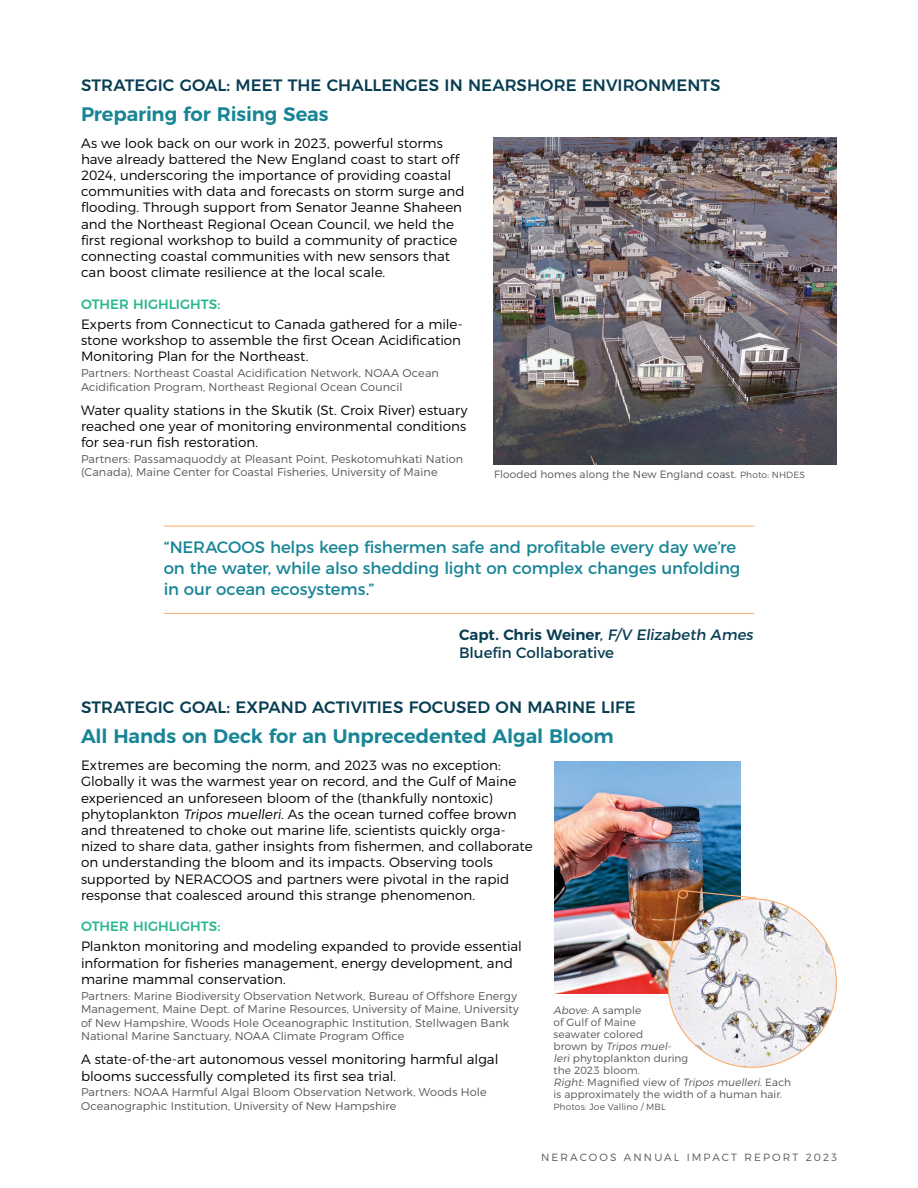
<style>
.page{position:relative;width:918px;height:1188px;background:#fff}
.page>*{position:absolute;margin:0;border:0;box-sizing:border-box;transform-origin:0 0}
.Headline_for_Goal_sections{font:600 19.5px "Montserrat";letter-spacing:-.005em;color:#188596}
.Big_Quote{font:16.5px/21px "Montserrat";letter-spacing:-.005em;color:#188596}
.Goal_Name_Heading{font:500 16.5px "Montserrat";letter-spacing:.005em;color:#083d52}
.Body_2{font:15px "Montserrat";letter-spacing:-.005em;color:#083d52}
.Goal_main_para{font:300 13.5px/16.2px "Montserrat";color:#000}
.Highlight_text{font:300 13.5px/16.2px "Montserrat";color:#000;text-align:justify}
.More_Highlights_heading{font:500 13.5px "Montserrat";color:#28b78f}
.Partner_list{font:300 11.25px/13.5px "Montserrat";letter-spacing:.01em;color:#535454}
.t1{font:300 10.5px/12px "Montserrat";letter-spacing:.01em;color:#535454}
.t2{font:300 10.5px "Montserrat";letter-spacing:.2em;color:#555656}
.t3{font:300 9px "Montserrat";letter-spacing:.01em;color:#535454}
.s1{font-size:9px}
.s2{font-weight:600}
.s3{font-style:italic}
</style>
<div class="page">
<hr style="left:164px;top:526px;width:590px;height:1px;background:#faad6e">
<hr style="left:164px;top:613px;width:590px;height:1px;background:#faad6e">
<img style="left:494px;top:137px;width:343px;height:328px">
<img style="left:554px;top:762px;width:186px;height:231px">
<img style="left:668px;top:899px;width:168px;height:168px;border-radius:84px">
<img style="left:667px;top:890px;width:91px;height:87px">
<p class="Goal_Name_Heading" style="left:81px;top:72px;width:641px">STRATEGIC GOAL: MEET THE CHALLENGES IN NEARSHORE ENVIRONMENTS</p>
<p class="Headline_for_Goal_sections" style="left:81px;top:98px;width:249px">Preparing for Rising Seas</p>
<p class="Goal_main_para" style="left:81px;top:134px;width:385px">As we look back on our work in 2023, powerful storms have already battered the New England coast to start off 2024, underscoring the importance of providing coastal communities with data and forecasts on storm surge and flooding. Through support from Senator Jeanne Shaheen and the Northeast Regional Ocean Council, we held the first regional workshop to build a community of practice connecting coastal communities with new sensors that can boost climate resilience at the local scale.</p>
<p class="More_Highlights_heading" style="left:81px;top:293px;width:141px">OTHER HIGHLIGHTS:</p>
<p class="Highlight_text" style="left:81px;top:315px;width:383px">Experts from Connecticut to Canada gathered for a mile&shy;stone workshop to assemble the first Ocean Acidification Monitoring Plan for the Northeast.</p>
<p class="Partner_list" style="left:81px;top:365px;width:359px">Partners: Northeast Coastal Acidification Network, NOAA Ocean<br>Acidification Program, Northeast Regional Ocean Council</p>
<p class="Highlight_text" style="left:81px;top:401px;width:388px">Water quality stations in the Skutik (St. Croix River) estuary reached one year of monitoring environmental conditions for sea-run fish restoration.</p>
<p class="Partner_list" style="left:81px;top:451px;width:384px">Partners: Passamaquoddy at Pleasant Point, Peskotomuhkati Nation (Canada), Maine Center for Coastal Fisheries, University of Maine</p>
<p class="t1" style="left:494px;top:467px;width:312px">Flooded homes along the New England coast. <span class="s1">Photo: NHDES</span></p>
<p class="Big_Quote" style="left:164px;top:536px;width:578px">“NERACOOS helps keep fishermen safe and profitable every day we’re on the water, while also shedding light on complex changes unfolding in our ocean ecosystems.”</p>
<p class="Body_2" style="left:459px;top:623px;width:299px"><span class="s2">Capt. Chris Weiner</span>, F/V Elizabeth Ames</p>
<p class="Body_2" style="left:459px;top:641px;width:157px">Bluefin Collaborative</p>
<p class="Goal_Name_Heading" style="left:81px;top:694px;width:556px">STRATEGIC GOAL: EXPAND ACTIVITIES FOCUSED ON MARINE LIFE</p>
<p class="Headline_for_Goal_sections" style="left:81px;top:720px;width:534px">All Hands on Deck for an Unprecedented Algal Bloom</p>
<p class="Goal_main_para" style="left:81px;top:756px;width:453px">Extremes are becoming the norm, and 2023 was no exception:<br>Globally it was the warmest year on record, and the Gulf of Maine experienced an unforeseen bloom of the (thankfully nontoxic) phytoplankton Tripos muelleri. As the ocean turned coffee brown and threatened to choke out marine life, scientists quickly orga&shy;nized to share data, gather insights from fishermen, and collaborate on understanding the bloom and its impacts. Observing tools supported by NERACOOS and partners were pivotal in the rapid response that coalesced around this strange phenomenon.</p>
<p class="More_Highlights_heading" style="left:81px;top:916px;width:141px">OTHER HIGHLIGHTS:</p>
<p class="Highlight_text" style="left:81px;top:937px;width:443px;text-align:left">Plankton monitoring and modeling expanded to provide essential information for fisheries management, energy development, and marine mammal conservation.</p>
<p class="Partner_list" style="left:81px;top:988px;width:439px">Partners: Marine Biodiversity Observation Network, Bureau of Offshore Energy Management, Maine Dept. of Marine Resources, University of Maine, University of New Hampshire, Woods Hole Oceanographic Institution, Stellwagen Bank National Marine Sanctuary, NOAA Climate Program Office</p>
<p class="Highlight_text" style="left:81px;top:1050px;width:419px">A state-of-the-art autonomous vessel monitoring harmful algal blooms successfully completed its first sea trial.</p>
<p class="Partner_list" style="left:81px;top:1084px;width:407px">Partners: NOAA Harmful Algal Bloom Observation Network, Woods Hole<br>Oceanographic Institution, University of New Hampshire</p>
<p class="t1" style="left:554px;top:1003px;width:239px"><span class="s3">Above:</span>A sample<br>of Gulf of Maine<br>seawater colored<br>b row n by <span class="s3">Triposmuel-<br>leri</span>phytoplankton during<br>the 2023 bloom.<br><span class="s3">Right</span>: M a g n i fi e d v i ew o f <span class="s3">Triposmuelleri</span>. E a c h is approximately the width of a human hair.</p>
<p class="t3" style="left:554px;top:1099px;width:114px">Photos: Joe Vallino / MBL</p>
<p class="t2" style="left:541px;top:1149px;width:297px">NERACOOS ANNUAL IMPACT REPORT 2023</p>
</div>
